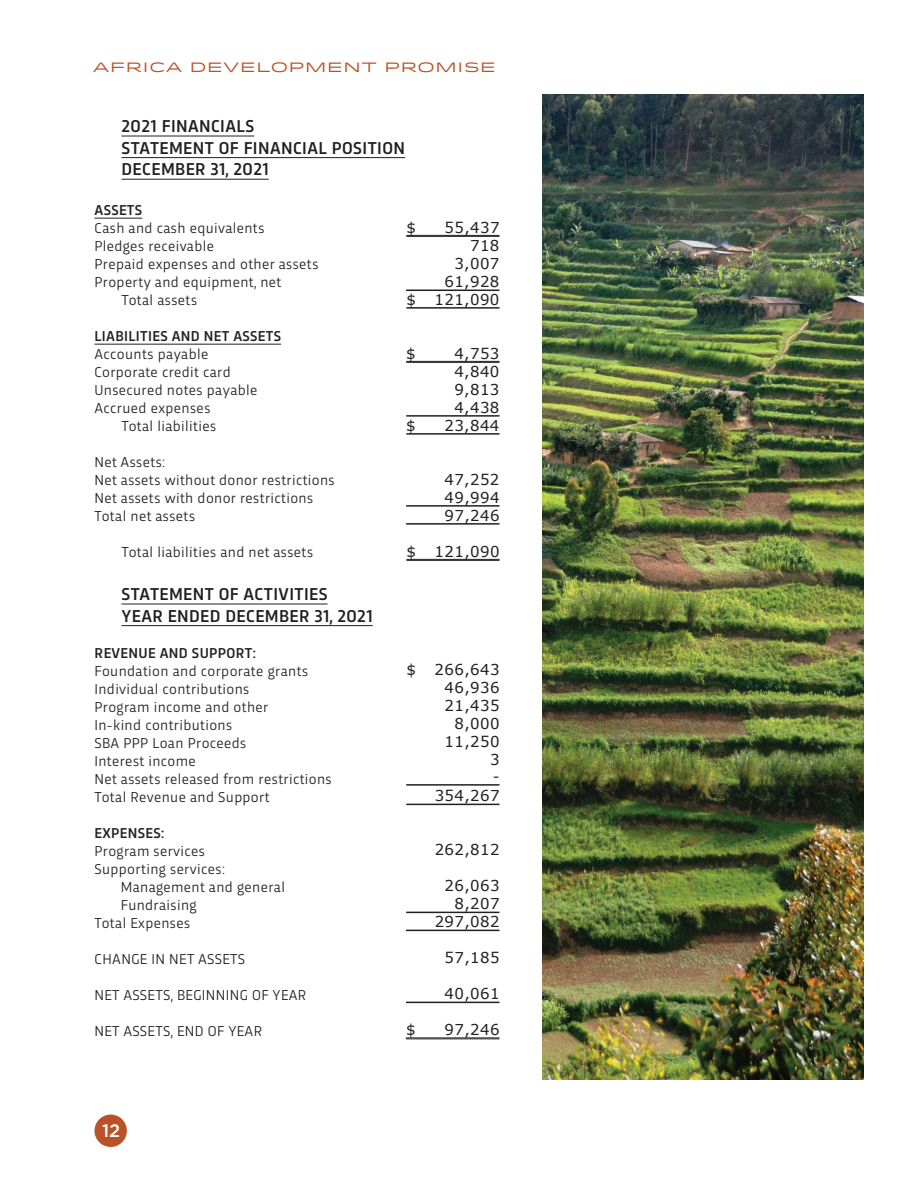
<style>
.page{position:relative;width:918px;height:1188px;background:#fff}
.page>*{position:absolute;margin:0;border:0;box-sizing:border-box;transform-origin:0 0}
.t1{font:500 18px/21.6px "Trasandina";letter-spacing:.025em;color:#231f20}
.t2{font:500 18px "Gotham";color:#fff}
.t3{font:15px/18px "Trasandina";letter-spacing:.025em;color:#231f20}
.t4{font:15px/18px "MS Reference Sans Serif";letter-spacing:.025em;color:#231f20;text-align:right}
.t5{font:500 15px "Trasandina";letter-spacing:.025em;color:#231f20}
.t6{font:13.5px "Idlewild";letter-spacing:.05em;color:#bb5227}
</style>
<div class="page">
<div style="left:95px;top:1115px;width:32px;height:32px;background:#bb5227;border-radius:50%"></div>
<hr style="left:122px;top:136px;width:132px;height:1px;background:#231f20">
<hr style="left:122px;top:157px;width:283px;height:1px;background:#231f20">
<hr style="left:122px;top:179px;width:147px;height:1px;background:#231f20">
<hr style="left:94px;top:218px;width:48px;height:1px;background:#231f20">
<hr style="left:94px;top:344px;width:187px;height:1px;background:#231f20">
<hr style="left:122px;top:604px;width:206px;height:1px;background:#231f20">
<hr style="left:122px;top:625px;width:251px;height:1px;background:#231f20">
<hr style="left:406px;top:235px;width:93px;height:1px;background:#231f20">
<hr style="left:406px;top:236px;width:93px;height:1px;background:#231f20">
<hr style="left:406px;top:307px;width:94px;height:2px;background:#231f20">
<hr style="left:406px;top:361px;width:93px;height:1px;background:#231f20">
<hr style="left:406px;top:362px;width:93px;height:1px;background:#231f20">
<hr style="left:406px;top:415px;width:94px;height:2px;background:#231f20">
<hr style="left:406px;top:433px;width:93px;height:2px;background:#231f20">
<hr style="left:406px;top:505px;width:93px;height:2px;background:#231f20">
<hr style="left:406px;top:523px;width:93px;height:2px;background:#231f20">
<hr style="left:406px;top:559px;width:94px;height:1px;background:#231f20">
<hr style="left:406px;top:560px;width:94px;height:1px;background:#231f20">
<hr style="left:406px;top:784px;width:94px;height:2px;background:#231f20">
<hr style="left:406px;top:804px;width:93px;height:1px;background:#231f20">
<hr style="left:406px;top:912px;width:93px;height:1px;background:#231f20">
<hr style="left:406px;top:930px;width:93px;height:1px;background:#231f20">
<hr style="left:406px;top:1002px;width:94px;height:1px;background:#231f20">
<hr style="left:406px;top:1038px;width:93px;height:1px;background:#231f20">
<hr style="left:406px;top:1039px;width:93px;height:1px;background:#231f20">
<img style="left:542px;top:94px;width:322px;height:986px">
<hr style="left:406px;top:290px;width:94px;height:1px;background:#231f20">
<p class="t6" style="left:93px;top:57px;width:404px">AFRICA DEVELOPMENT PROMISE</p>
<p class="t1" style="left:122px;top:114px;width:285px">2021 FINANCIALS<br>STATEMENT OF FINANCIAL POSITION<br>DECEMBER 31, 2021</p>
<p class="t5" style="left:94px;top:199px;width:49px">ASSETS</p>
<p class="t3" style="left:94px;top:218px;width:171px">Cash and cash equivalents</p>
<p class="t3" style="left:94px;top:236px;width:121px">Pledges receivable</p>
<p class="t3" style="left:94px;top:254px;width:225px">Prepaid expenses and other assets</p>
<p class="t3" style="left:94px;top:272px;width:188px">Property and equipment, net</p>
<p class="t3" style="left:121px;top:290px;width:77px">Total assets</p>
<p class="t5" style="left:94px;top:325px;width:188px">LIABILITIES AND NET ASSETS</p>
<p class="t3" style="left:94px;top:344px;width:115px">Accounts payable</p>
<p class="t3" style="left:94px;top:362px;width:138px">Corporate credit card</p>
<p class="t3" style="left:94px;top:380px;width:164px">Unsecured notes payable</p>
<p class="t3" style="left:94px;top:398px;width:117px">Accrued expenses</p>
<p class="t3" style="left:121px;top:416px;width:96px">Total liabilities</p>
<p class="t3" style="left:94px;top:452px;width:242px">Net Assets:<br>Net assets without donor restrictions<br>Net assets with donor restrictions<br>Total net assets</p>
<p class="t3" style="left:121px;top:542px;width:193px">Total liabilities and net assets</p>
<p class="t1" style="left:122px;top:582px;width:253px">STATEMENT OF ACTIVITIES<br>YEAR ENDED DECEMBER 31, 2021</p>
<p class="t5" style="left:94px;top:641px;width:163px">REVENUE AND SUPPORT:</p>
<p class="t3" style="left:94px;top:661px;width:239px">Foundation and corporate grants<br>Individual contributions<br>Program income and other<br>In-kind contributions<br>SBA PPP Loan Proceeds<br>Interest income<br>Net assets released from restrictions<br>Total Revenue and Support</p>
<p class="t5" style="left:94px;top:821px;width:71px">EXPENSES:</p>
<p class="t3" style="left:94px;top:841px;width:112px">Program services</p>
<p class="t3" style="left:94px;top:859px;width:132px">Supporting services:</p>
<p class="t3" style="left:121px;top:877px;width:166px">Management and general</p>
<p class="t3" style="left:121px;top:895px;width:77px">Fundraising</p>
<p class="t3" style="left:94px;top:913px;width:97px">Total Expenses</p>
<p class="t3" style="left:94px;top:949px;width:152px">CHANGE IN NET ASSETS</p>
<p class="t3" style="left:94px;top:985px;width:213px">NET ASSETS, BEGINNING OF YEAR</p>
<p class="t3" style="left:94px;top:1021px;width:169px">NET ASSETS, END OF YEAR</p>
<p class="t4" style="left:406px;top:218px;width:11px">$</p>
<p class="t4" style="left:406px;top:218px;width:95px">55,437<br>718<br>3,007<br>61,928<br>$ 121,090</p>
<p class="t4" style="left:406px;top:344px;width:11px">$</p>
<p class="t4" style="left:454px;top:344px;width:47px;text-align:justify">4,753<br>4,840<br>9,813<br>4,438</p>
<p class="t4" style="left:406px;top:416px;width:11px">$</p>
<p class="t4" style="left:444px;top:416px;width:57px">23,844</p>
<p class="t4" style="left:444px;top:470px;width:57px;text-align:justify">47,252<br>49,994<br>97,246</p>
<p class="t4" style="left:406px;top:542px;width:95px">$ 121,090</p>
<p class="t4" style="left:406px;top:660px;width:95px">$ 266,643<br>46,936<br>21,435<br>8,000<br>11,250<br>3</p>
<p class="t4" style="left:435px;top:766px;width:66px;line-height:19.5px">-<br>354,267</p>
<p class="t4" style="left:435px;top:840px;width:66px">262,812</p>
<p class="t4" style="left:435px;top:876px;width:66px">26,063<br>8,207<br>297,082</p>
<p class="t4" style="left:445px;top:948px;width:57px">57,185</p>
<p class="t4" style="left:445px;top:984px;width:57px">40,061</p>
<p class="t4" style="left:406px;top:1020px;width:11px">$</p>
<p class="t4" style="left:445px;top:1020px;width:57px">97,246</p>
<p class="t2" style="left:102px;top:1119px;width:20px">12</p>
</div>
